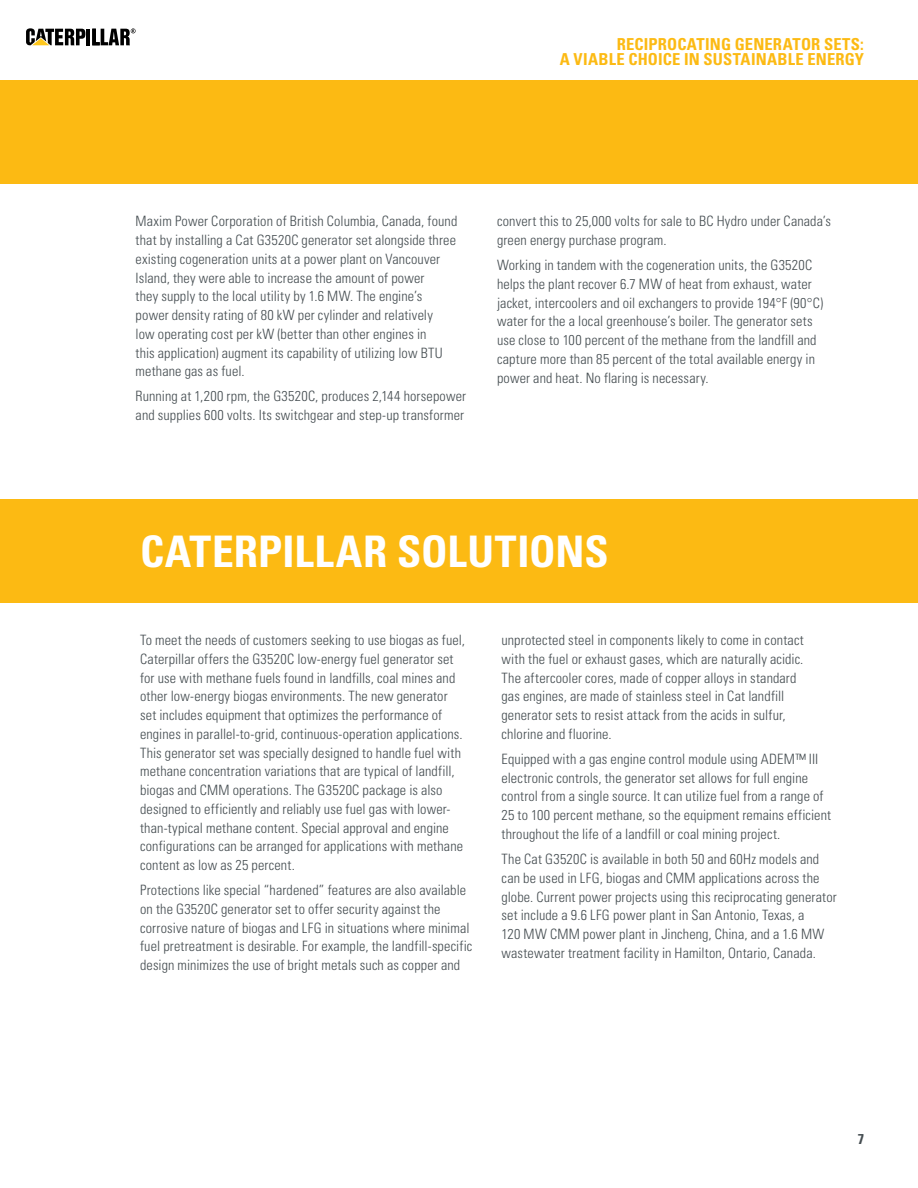
<style>
.page{position:relative;width:918px;height:1188px;background:#fff}
.page>*{position:absolute;margin:0;border:0;box-sizing:border-box;transform-origin:0 0}
.Headline{font:700 condensed 43.5px "Univers LT Std";letter-spacing:.005em;color:#fff}
.t1{font:700 condensed 16.5px/15px "Univers LT Std";letter-spacing:.01em;color:#fcba13;text-align:right}
.BULLETS{font:300 condensed 14.25px/18.8px "Univers LT Std";letter-spacing:.01em;color:#454d51}
.t2{font:700 condensed 14.25px "Univers LT Std";color:#454d51}
</style>
<div class="page">
<hr style="left:87px;top:29px;width:3px;height:16px;background:#000">
<svg style="left:26px;top:28px;width:59px;height:17px"></svg>
<svg style="left:92px;top:28px;width:44px;height:17px"></svg>
<div style="left:0;top:81px;width:918px;height:103px;background:#fcba13"></div>
<div style="left:0;top:500px;width:918px;height:103px;background:#fcba13"></div>
<p class="t1" style="left:560px;top:37px;width:306px">RECIPROCATING GENERATOR SETS:<br>A VIABLE CHOICE IN SUSTAINABLE ENERGY</p>
<p class="BULLETS" style="left:136px;top:212px;width:323px">Maxim Power Corporation of British Columbia, Canada, found that by installing a Cat G3520C generator set alongside three existing cogeneration units at a power plant on Vancouver Island, they were able to increase the amount of power<br>they supply to the local utility by 1.6 MW. The engine’s power density rating of 80 kW per cylinder and relatively<br>low operating cost per kW (better than other engines in<br>this application) augment its capability of utilizing low BTU methane gas as fuel.</p>
<p class="BULLETS" style="left:136px;top:387px;width:332px">Running at 1,200 rpm, the G3520C, produces 2,144 horsepower and supplies 600 volts. Its switchgear and step-up transformer</p>
<p class="BULLETS" style="left:497px;top:212px;width:336px">convert this to 25,000 volts for sale to BC Hydro under Canada’s green energy purchase program.</p>
<p class="BULLETS" style="left:497px;top:256px;width:328px">Working in tandem with the cogeneration units, the G3520C helps the plant recover 6.7 MW of heat from exhaust, water jacket, intercoolers and oil exchangers to provide 194°F (90°C) water for the a local greenhouse’s boiler. The generator sets use close to 100 percent of the methane from the landfill and capture more than 85 percent of the total available energy in power and heat. No flaring is necessary.</p>
<p class="Headline" style="left:140px;top:525px;width:470px">CATERPILLAR SOLUTIONS</p>
<p class="BULLETS" style="left:140px;top:631px;width:326px">To meet the needs of customers seeking to use biogas as fuel, Caterpillar offers the G3520C low-energy fuel generator set for use with methane fuels found in landfills, coal mines and other low-energy biogas environments. The new generator set includes equipment that optimizes the performance of engines in parallel-to-grid, continuous-operation applications.<br>This generator set was specially designed to handle fuel with methane concentration variations that are typical of landfill, biogas and CMM operations. The G3520C package is also designed to efficiently and reliably use fuel gas with lower&shy;than-typical methane content. Special approval and engine configurations can be arranged for applications with methane content as low as 25 percent.</p>
<p class="BULLETS" style="left:140px;top:881px;width:334px">Protections like special “hardened” features are also available on the G3520C generator set to offer security against the corrosive nature of biogas and LFG in situations where minimal fuel pretreatment is desirable. For example, the landfill-specific design minimizes the use of bright metals such as copper and</p>
<p class="BULLETS" style="left:502px;top:631px;width:304px">unprotected steel in components likely to come in contact with the fuel or exhaust gases, which are naturally acidic.<br>The aftercooler cores, made of copper alloys in standard gas engines, are made of stainless steel in Cat landfill generator sets to resist attack from the acids in sulfur, chlorine and fluorine.</p>
<p class="BULLETS" style="left:502px;top:750px;width:331px">Equipped with a gas engine control module using ADEM™ III electronic controls, the generator set allows for full engine control from a single source. It can utilize fuel from a range of 25 to 100 percent methane, so the equipment remains efficient throughout the life of a landfill or coal mining project.</p>
<p class="BULLETS" style="left:502px;top:850px;width:337px">The Cat G3520C is available in both 50 and 60Hz models and can be used in LFG, biogas and CMM applications across the globe. Current power projects using this reciprocating generator set include a 9.6 LFG power plant in San Antonio, Texas, a<br>120 MW CMM power plant in Jincheng, China, and a 1.6 MW wastewater treatment facility in Hamilton, Ontario, Canada.</p>
<p class="t2" style="left:858px;top:1130px;width:8px">7</p>
</div>
